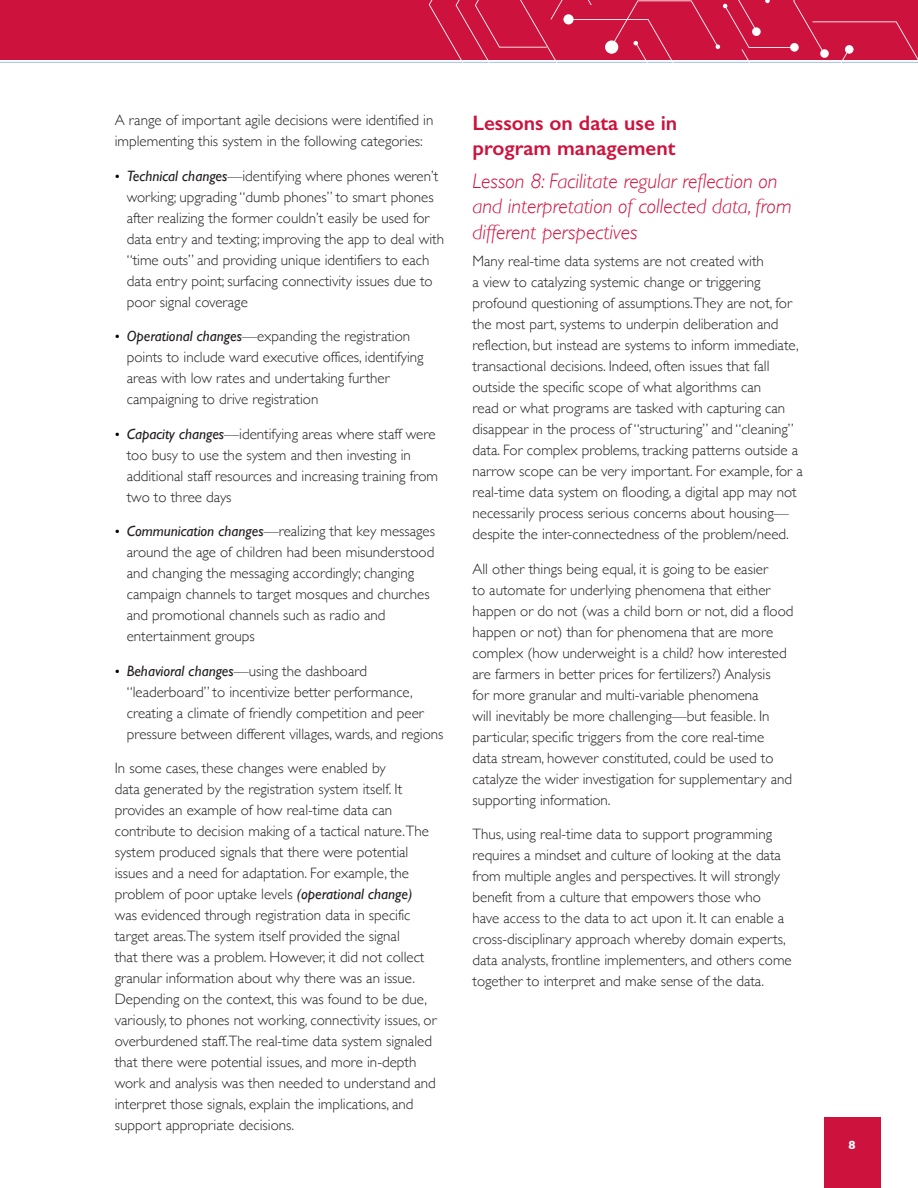
<style>
.page{position:relative;width:918px;height:1188px;background:#fff}
.page>*{position:absolute;margin:0;border:0;box-sizing:border-box;transform-origin:0 0}
.t1{font:italic 300 21px/25.5px "Gill Sans";color:#cd123d}
.t2{font:600 21px/25.5px "Gill Sans";color:#cd123d}
.Body{font:300 15px/21px "Gill Sans";color:#231f20}
.t3{font:700 12px "Gill Sans";color:#fff}
.s1{font-weight:400;font-style:italic;font-size:13.5px;color:#000}
.s2{font-weight:400;font-style:italic}
</style>
<div class="page">
<div style="left:824px;top:1117px;width:56px;height:71px;background:#cd123d"></div>
<div style="left:0;top:0;width:918px;height:60px;background:#cd123d"></div>
<hr style="left:0;top:62px;width:918px;height:1px;background:#a3c2e5">
<svg style="left:429px;top:0;width:489px;height:63px"></svg>
<p class="Body" style="left:115px;top:109px;width:320px">A range of important agile decisions were identified in implementing this system in the following categories:</p>
<p class="Body" style="left:127px;top:165px;width:319px;text-indent:-12px"><span class="s1">•</span> <span class="s2">Technical changes</span>—identifying where phones weren’t working; upgrading “dumb phones” to smart phones after realizing the former couldn’t easily be used for data entry and texting; improving the app to deal with “time outs” and providing unique identifiers to each data entry point; surfacing connectivity issues due to poor signal coverage</p>
<p class="Body" style="left:127px;top:325px;width:298px;text-indent:-12px"><span class="s1">•</span> <span class="s2">Operational changes</span>—expanding the registration points to include ward executive offices, identifying areas with low rates and undertaking further campaigning to drive registration</p>
<p class="Body" style="left:127px;top:423px;width:313px;text-indent:-12px"><span class="s1">•</span> <span class="s2">Capacity changes</span>—identifying areas where staff were too busy to use the system and then investing in additional staff resources and increasing training from two to three days</p>
<p class="Body" style="left:127px;top:520px;width:310px;text-indent:-12px"><span class="s1">•</span> <span class="s2">Communication changes</span>—realizing that key messages around the age of children had been misunderstood and changing the messaging accordingly; changing campaign channels to target mosques and churches and promotional channels such as radio and entertainment groups</p>
<p class="Body" style="left:127px;top:660px;width:318px;text-indent:-12px"><span class="s1">•</span> <span class="s2">Behavioral changes</span>—using the dashboard “leaderboard” to incentivize better performance, creating a climate of friendly competition and peer pressure between different villages, wards, and regions</p>
<p class="Body" style="left:115px;top:757px;width:323px">In some cases, these changes were enabled by<br>data generated by the registration system itself. It provides an example of how real-time data can contribute to decision making of a tactical nature.The system produced signals that there were potential issues and a need for adaptation. For example, the problem of poor uptake levels <span class="s2">(operational change) </span>was evidenced through registration data in specific target areas.The system itself provided the signal<br>that there was a problem. However, it did not collect granular information about why there was an issue.<br>Depending on the context, this was found to be due, variously, to phones not working, connectivity issues, or overburdened staff.The real-time data system signaled that there were potential issues, and more in-depth work and analysis was then needed to understand and interpret those signals, explain the implications, and support appropriate decisions.</p>
<h1 class="t2" style="left:472px;top:110px;width:206px">Lessons on data use in program management</h1>
<h2 class="t1" style="left:472px;top:168px;width:321px">Lesson 8: Facilitate regular reflection on and interpretation of collected data, from different perspectives</h2>
<p class="Body" style="left:472px;top:250px;width:332px">Many real-time data systems are not created with<br>a view to catalyzing systemic change or triggering profound questioning of assumptions.They are not, for the most part, systems to underpin deliberation and reflection, but instead are systems to inform immediate, transactional decisions. Indeed, often issues that fall outside the specific scope of what algorithms can<br>read or what programs are tasked with capturing can disappear in the process of “structuring” and “cleaning” data. For complex problems, tracking patterns outside a narrow scope can be very important. For example, for a real-time data system on flooding, a digital app may not necessarily process serious concerns about housing— despite the inter-connectedness of the problem/need.</p>
<p class="Body" style="left:472px;top:558px;width:323px">All other things being equal, it is going to be easier<br>to automate for underlying phenomena that either happen or do not (was a child born or not, did a flood happen or not) than for phenomena that are more complex (how underweight is a child? how interested are farmers in better prices for fertilizers?) Analysis<br>for more granular and multi-variable phenomena<br>will inevitably be more challenging—but feasible. In particular, specific triggers from the core real-time<br>data stream, however constituted, could be used to catalyze the wider investigation for supplementary and supporting information.</p>
<p class="Body" style="left:472px;top:823px;width:321px">Thus, using real-time data to support programming requires a mindset and culture of looking at the data from multiple angles and perspectives. It will strongly benefit from a culture that empowers those who<br>have access to the data to act upon it. It can enable a cross-disciplinary approach whereby domain experts, data analysts, frontline implementers, and others come together to interpret and make sense of the data.</p>
<p class="t3" style="left:849px;top:1135px;width:9px">8</p>
</div>
